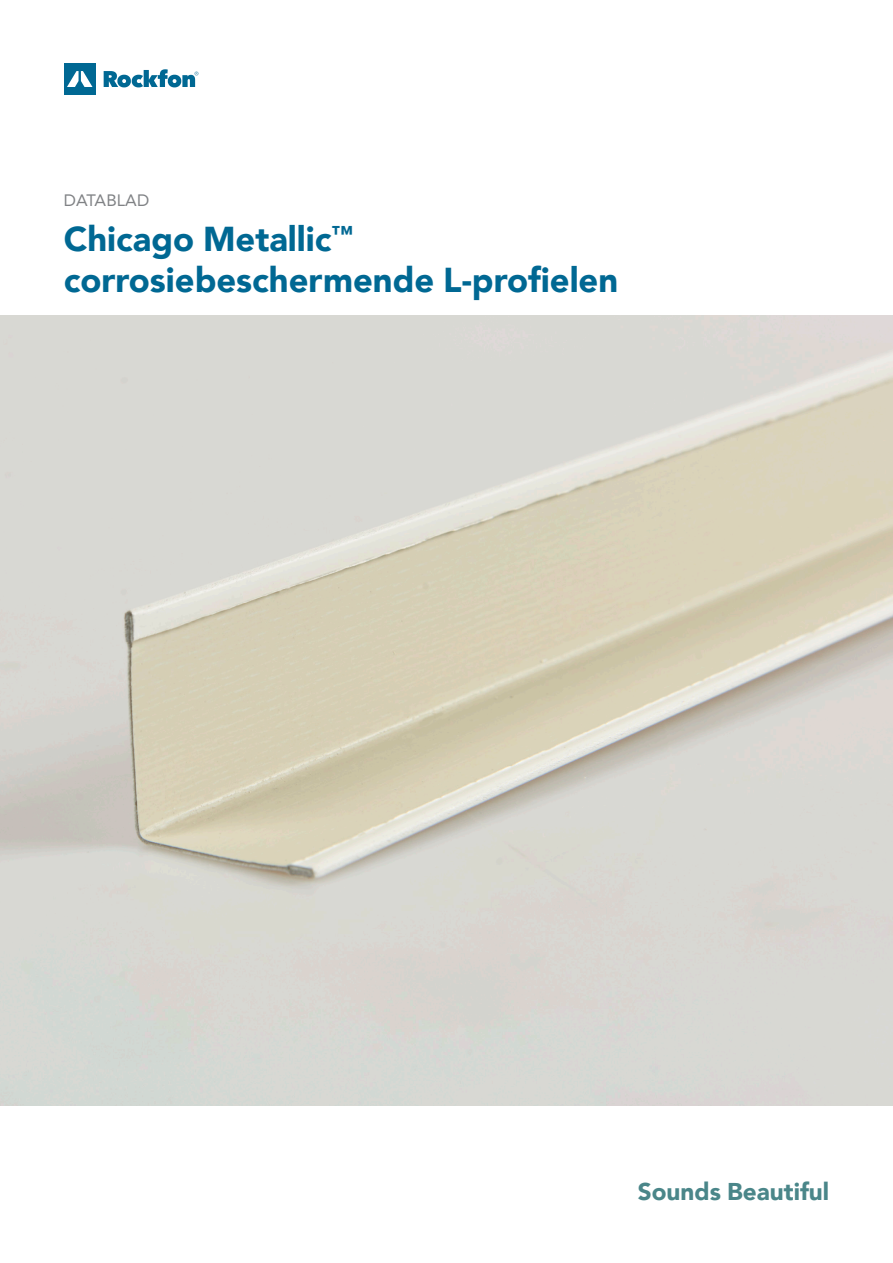
<style>
.page{position:relative;width:893px;height:1263px;background:#fff}
.page>*{position:absolute;margin:0;border:0;box-sizing:border-box;transform-origin:0 0}
.Frontpage__Headline{font:900 34.5px/41.4px "Avenir";color:#006893}
.New__Sounds_Beautiful{font:900 24.3px "Avenir";color:#4a8689}
.New__Intro{font:16.5px "Avenir";letter-spacing:.01em;color:#808285}
</style>
<div class="page">
<img style="left:0;top:316px;width:893px;height:790px">
<svg style="left:104px;top:69px;width:94px;height:18px"></svg>
<div style="left:64px;top:63px;width:32px;height:32px;background:#006893"></div>
<svg style="left:67px;top:71px;width:25px;height:16px"></svg>
<p class="New__Intro" style="left:64px;top:187px;width:87px">DATABLAD</p>
<p class="Frontpage__Headline" style="left:64px;top:217px;width:556px">Chicago Metallic<sup>™ </sup>corrosiebeschermende L-profielen</p>
<p class="New__Sounds_Beautiful" style="left:638px;top:1170px;width:193px">Sounds Beautiful</p>
</div>
